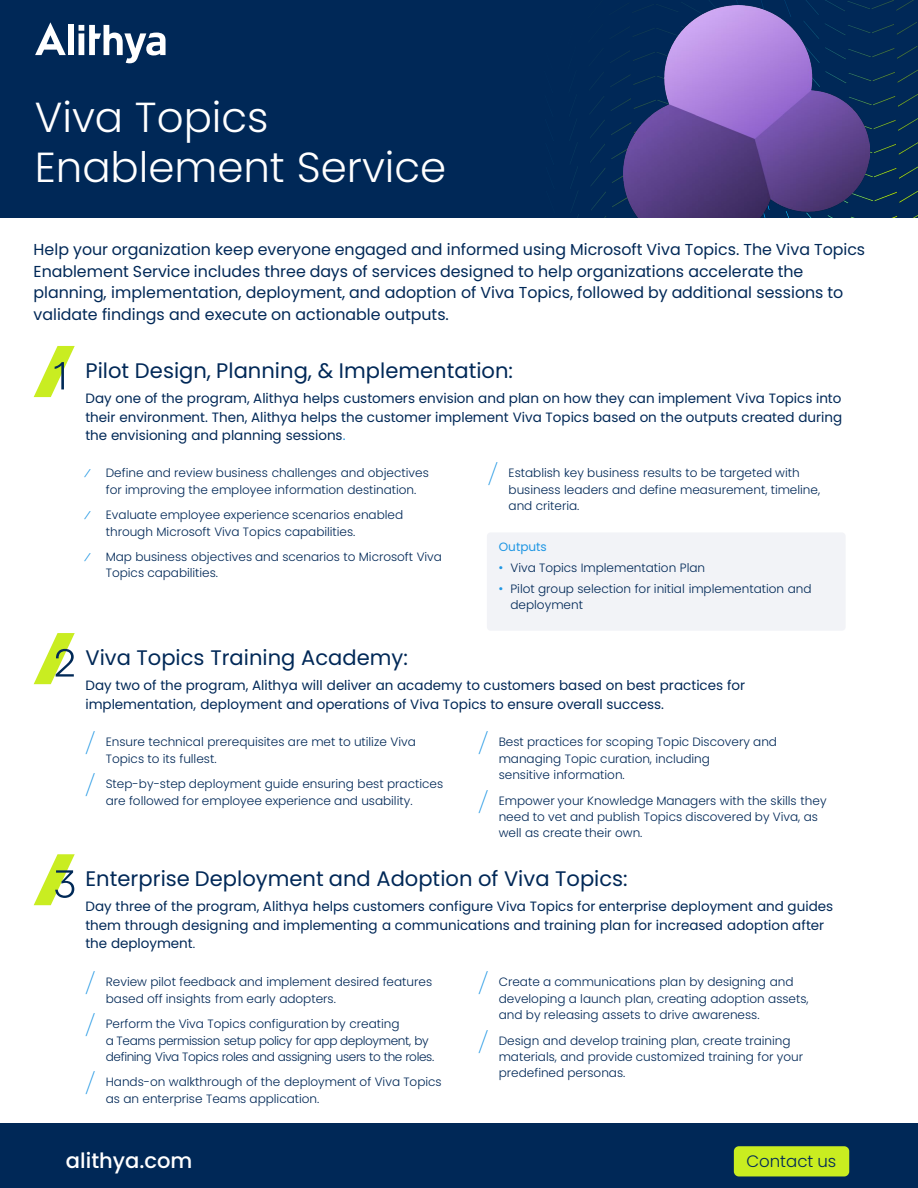
<style>
.page{position:relative;width:918px;height:1188px;background:#fff}
.page>*{position:absolute;margin:0;border:0;box-sizing:border-box;transform-origin:0 0}
.t1{font:300 42px/50.4px "Poppins";color:#fff}
.t2{font:21px "Poppins";color:#002857}
.t3{font:500 21px "Poppins";color:#fff}
.t4{font:300 16.5px "Poppins";color:#002857}
.t5{font:15.9px/21.6px "Poppins";letter-spacing:-.005em;color:#002857}
.t6{font:13.5px/18.5px "Poppins";color:#002857}
.t7{font:300 12px/16.5px "Poppins";letter-spacing:-.005em;color:#002857}
.t8{font:300 12px/16.4px "Poppins";letter-spacing:-.03em;color:#002857}
.t9{font:12px "Poppins";color:#1f96e3}
.t10{font:12px "Calibri";color:#1f96e3}
.s1{color:#1f96e3}
.s2{font-family:"Cambria Math";font-weight:400;color:#1f96e3}
.s3{font-family:"Arial";font-weight:400;color:#1f96e3}
.s4{font-weight:300}
</style>
<div class="page">
<div style="left:0;top:0;width:918px;height:218px;background:#002857"></div>
<div style="left:0;top:1124px;width:918px;height:64px;background:#002857"></div>
<img style="left:573px;top:0;width:345px;height:218px">
<img style="left:623px;top:5px;width:247px;height:213px">
<svg style="left:35px;top:23px;width:130px;height:40px"></svg>
<div style="left:734px;top:1146px;width:115px;height:30px;background:#c9ed20;border-radius:5px"></div>
<div style="left:487px;top:532px;width:359px;height:99px;background:#f2f3f7;border-radius:4px"></div>
<svg style="left:34px;top:346px;width:41px;height:51px"></svg>
<svg style="left:34px;top:633px;width:41px;height:51px"></svg>
<svg style="left:34px;top:854px;width:41px;height:51px"></svg>
<h1 class="t1" style="left:35px;top:92px;width:413px">Viva Topics<br>Enablement Service</h1>
<p class="t5" style="left:34px;top:239px;width:833px">Help your organization keep everyone engaged and informed using Microsoft Viva Topics. The Viva Topics Enablement Service includes three days of services designed to help organizations accelerate the planning, implementation, deployment, and adoption of Viva Topics, followed by additional sessions to validate findings and execute on actionable outputs.</p>
<h2 class="t2" style="left:85px;top:358px;width:429px">Pilot Design, Planning, &amp; Implementation:</h2>
<p class="t6" style="left:85px;top:390px;width:758px;text-align:justify">Day one of the program, Alithya helps customers envision and plan on how they can implement Viva Topics into their environment. Then, Alithya helps the customer implement Viva Topics based on the outputs created during the envisioning and planning sessions<span class="s1">.</span></p>
<p class="t10" style="left:85px;top:465px;width:6px">⁄</p>
<p class="t7" style="left:106px;top:465px;width:325px">Define and review business challenges and objectives for improving the employee information destination.</p>
<p class="t10" style="left:85px;top:507px;width:6px">⁄</p>
<p class="t7" style="left:106px;top:507px;width:299px">Evaluate employee experience scenarios enabled through Microsoft Viva Topics capabilities.</p>
<p class="t10" style="left:85px;top:549px;width:6px">⁄</p>
<p class="t7" style="left:106px;top:549px;width:338px">Map business objectives and scenarios to Microsoft Viva<br>Topics capabilities.</p>
<p class="t7" style="left:509px;top:465px;width:313px;text-indent:-20px"><span class="s2">⧸</span> Establish key business results to be targeted with business leaders and define measurement, timeline, and criteria.</p>
<p class="t9" style="left:499px;top:540px;width:50px">Outputs</p>
<p class="t7" style="left:499px;top:560px;width:208px"><span class="s3">•</span> Viva Topics Implementation Plan</p>
<p class="t7" style="left:510px;top:581px;width:303px;text-indent:-12px"><span class="s3">•</span> Pilot group selection for initial implementation and deployment</p>
<h2 class="t2" style="left:85px;top:645px;width:324px">Viva Topics Training Academy:</h2>
<p class="t6" style="left:85px;top:677px;width:661px">Day two of the program, Alithya will deliver an academy to customers based on best practices for implementation, deployment and operations of Viva Topics to ensure overall success.</p>
<p class="t7" style="left:106px;top:734px;width:312px;text-indent:-20px"><span class="s2">⧸</span> Ensure technical prerequisites are met to utilize Viva<br>Topics to its fullest.</p>
<p class="t7" style="left:106px;top:776px;width:339px;text-indent:-20px"><span class="s2">⧸</span> Step-by-step deployment guide ensuring best practices are followed for employee experience and usability.</p>
<p class="t7" style="left:499px;top:734px;width:280px;text-indent:-20px"><span class="s2">⧸</span> Best practices for scoping Topic Discovery and managing Topic curation, including<br>sensitive information.</p>
<p class="t7" style="left:499px;top:792px;width:329px;text-indent:-20px"><span class="s2">⧸</span> Empower your Knowledge Managers with the skills they need to vet and publish Topics discovered by Viva, as well as create their own.</p>
<h2 class="t2" style="left:85px;top:866px;width:544px">Enterprise Deployment and Adoption of Viva Topics:</h2>
<p class="t6" style="left:85px;top:897px;width:749px">Day three of the program, Alithya helps customers configure Viva Topics for enterprise deployment and guides them through designing and implementing a communications and training plan for increased adoption after the deployment<span class="s4">.</span></p>
<p class="t7" style="left:106px;top:974px;width:328px;text-indent:-20px"><span class="s2">⧸</span> Review pilot feedback and implement desired features based off insights from early adopters.</p>
<p class="t8" style="left:106px;top:1016px;width:330px;text-indent:-20px"><span class="s2">⧸</span> Perform the Viva Topics configuration by creating<br>a Teams permission setup policy for app deployment, by defining Viva Topics roles and assigning users to the roles.</p>
<p class="t7" style="left:106px;top:1074px;width:337px;text-indent:-20px"><span class="s2">⧸</span> Hands-on walkthrough of the deployment of Viva Topics as an enterprise Teams application.</p>
<p class="t7" style="left:499px;top:974px;width:311px;text-indent:-20px"><span class="s2">⧸</span> Create a communications plan by designing and developing a launch plan, creating adoption assets, and by releasing assets to drive awareness.</p>
<p class="t7" style="left:499px;top:1032px;width:306px;text-indent:-20px"><span class="s2">⧸</span> Design and develop training plan, create training materials, and provide customized training for your predefined personas.</p>
<h2 class="t3" style="left:66px;top:1149px;width:128px">alithya.com</h2>
<h3 class="t4" style="left:746px;top:1151px;width:91px">Contact us</h3>
</div>
